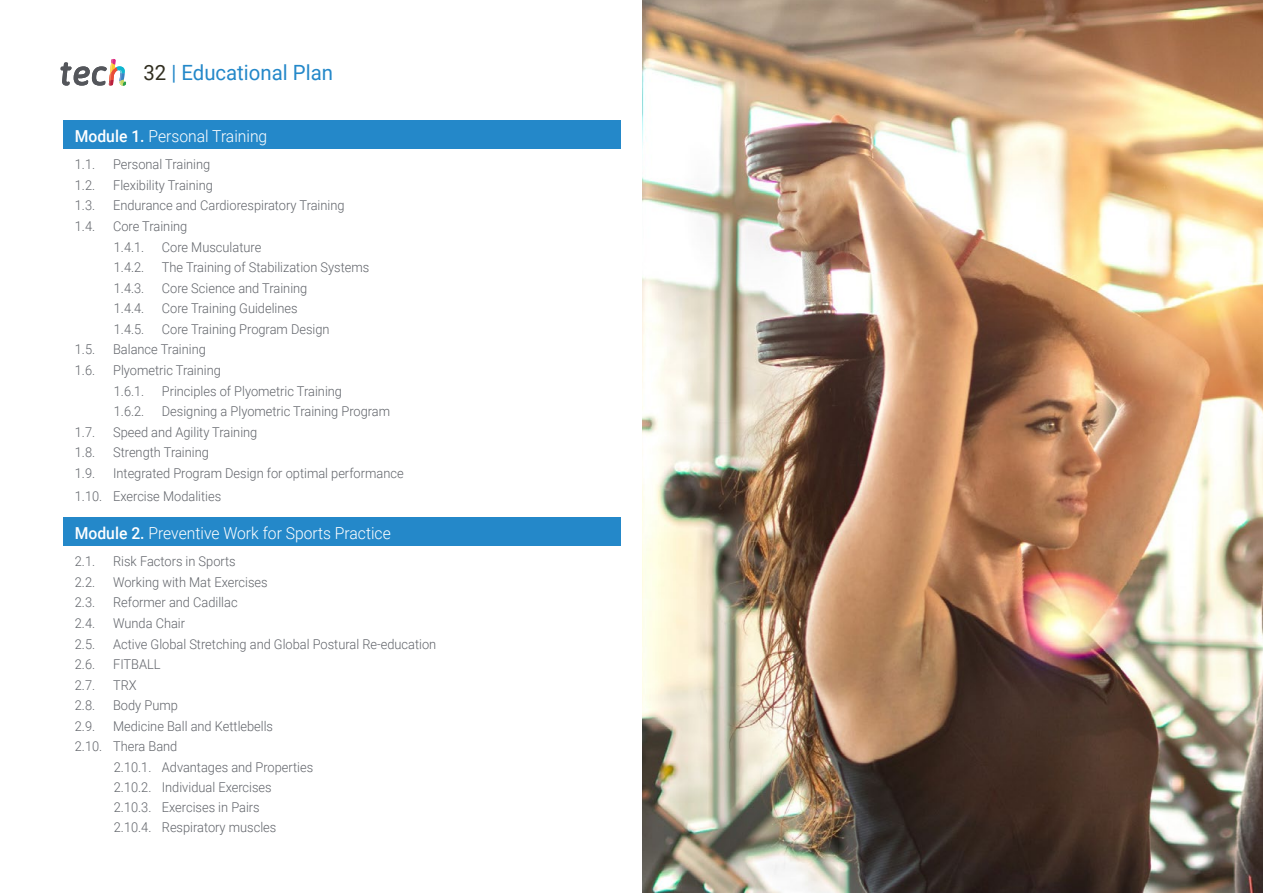
<style>
.page{position:relative;width:1263px;height:893px;background:#fff}
.page>*{position:absolute;margin:0;border:0;box-sizing:border-box;transform-origin:0 0}
.t1{font:21px "Roboto";color:#2488c9}
.t2{font:300 16.5px "Roboto";color:#fff;scale:.95 1}
.t3{font:300 13.5px/20.5px "Roboto";color:#61646a;scale:.95 1}
.s1{color:#312e20}
.s2{font-weight:500}
</style>
<div class="page">
<div style="left:64px;top:120px;width:557px;height:29px;background:#2488c9"></div>
<div style="left:64px;top:517px;width:557px;height:29px;background:#2488c9"></div>
<img style="left:642px;top:0;width:621px;height:893px">
<svg style="left:61px;top:59px;width:65px;height:27px"></svg>
<h1 class="t1" style="left:144px;top:57px;width:191px"><span class="s1">32</span> | Educational Plan</h1>
<p class="t2" style="left:75px;top:124px;width:204px"><span class="s2">Module 1.</span> Personal Training</p>
<p class="t3" style="left:75px;top:154px;width:23px">1.1.</p>
<p class="t3" style="left:113px;top:154px;width:104px">Personal Training</p>
<p class="t3" style="left:75px;top:174px;width:23px">1.2.</p>
<p class="t3" style="left:113px;top:174px;width:106px">Flexibility Training</p>
<p class="t3" style="left:75px;top:195px;width:23px">1.3.</p>
<p class="t3" style="left:113px;top:195px;width:245px">Endurance and Cardiorespiratory Training</p>
<p class="t3" style="left:75px;top:215px;width:23px">1.4.</p>
<p class="t3" style="left:113px;top:215px;width:80px">Core Training<br>1.4.1.</p>
<p class="t3" style="left:162px;top:236px;width:106px">Core Musculature</p>
<p class="t3" style="left:114px;top:257px;width:34px">1.4.2.</p>
<p class="t3" style="left:162px;top:257px;width:220px">The Training of Stabilization Systems</p>
<p class="t3" style="left:114px;top:277px;width:34px">1.4.3.</p>
<p class="t3" style="left:162px;top:277px;width:155px">Core Science and Training</p>
<p class="t3" style="left:114px;top:298px;width:34px">1.4.4.</p>
<p class="t3" style="left:162px;top:298px;width:144px">Core Training Guidelines</p>
<p class="t3" style="left:114px;top:318px;width:34px">1.4.5.</p>
<p class="t3" style="left:162px;top:318px;width:178px">Core Training Program Design</p>
<p class="t3" style="left:75px;top:339px;width:23px">1.5.</p>
<p class="t3" style="left:113px;top:339px;width:99px">Balance Training</p>
<p class="t3" style="left:75px;top:359px;width:23px">1.6.</p>
<p class="t3" style="left:113px;top:359px;width:115px">Plyometric Training<br>1.6.1.</p>
<p class="t3" style="left:162px;top:380px;width:191px">Principles of Plyometric Training</p>
<p class="t3" style="left:114px;top:400px;width:34px">1.6.2.</p>
<p class="t3" style="left:162px;top:400px;width:242px">Designing a Plyometric Training Program</p>
<p class="t3" style="left:75px;top:421px;width:23px">1.7.</p>
<p class="t3" style="left:113px;top:421px;width:153px">Speed and Agility Training</p>
<p class="t3" style="left:75px;top:442px;width:23px">1.8.</p>
<p class="t3" style="left:113px;top:442px;width:102px">Strength Training</p>
<p class="t3" style="left:75px;top:462px;width:23px">1.9.</p>
<p class="t3" style="left:75px;top:461px;width:348px;line-height:23.4px;text-indent:38px">Integrated Program Design for optimal performance<br>1.10. Exercise Modalities</p>
<p class="t2" style="left:75px;top:521px;width:334px"><span class="s2">Module 2.</span> Preventive Work for Sports Practice</p>
<p class="t3" style="left:75px;top:551px;width:23px">2.1.</p>
<p class="t3" style="left:113px;top:551px;width:131px">Risk Factors in Sports</p>
<p class="t3" style="left:75px;top:571px;width:23px">2.2.</p>
<p class="t3" style="left:113px;top:571px;width:164px">Working with Mat Exercises</p>
<p class="t3" style="left:75px;top:592px;width:23px">2.3.</p>
<p class="t3" style="left:113px;top:592px;width:133px">Reformer and Cadillac</p>
<p class="t3" style="left:75px;top:612px;width:23px">2.4.</p>
<p class="t3" style="left:113px;top:612px;width:77px">Wunda Chair</p>
<p class="t3" style="left:75px;top:633px;width:23px">2.5.</p>
<p class="t3" style="left:113px;top:633px;width:342px">Active Global Stretching and Global Postural Re-education</p>
<p class="t3" style="left:75px;top:654px;width:23px">2.6.</p>
<p class="t3" style="left:113px;top:654px;width:51px">FITBALL</p>
<p class="t3" style="left:75px;top:674px;width:23px">2.7.</p>
<p class="t3" style="left:113px;top:674px;width:26px">TRX</p>
<p class="t3" style="left:75px;top:695px;width:23px">2.8.</p>
<p class="t3" style="left:113px;top:695px;width:70px">Body Pump</p>
<p class="t3" style="left:75px;top:715px;width:23px">2.9.</p>
<p class="t3" style="left:75px;top:715px;width:210px;text-indent:38px">Medicine Ball and Kettlebells<br>2.10. Thera Band</p>
<p class="t3" style="left:114px;top:756px;width:211px">2.10.1. Advantages and Properties<br>2.10.2. Individual Exercises<br>2.10.3. Exercises in Pairs<br>2.10.4. Respiratory muscles</p>
</div>
